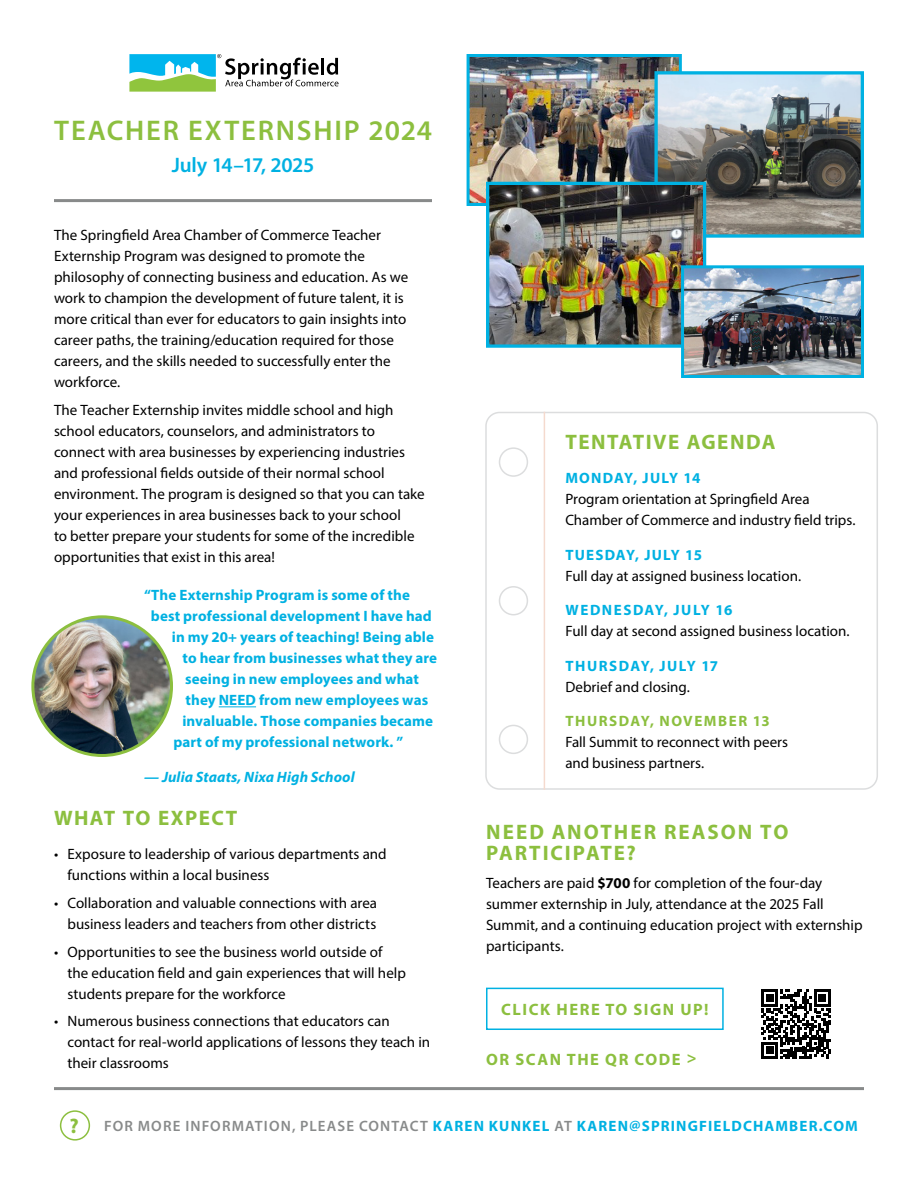
<style>
.page{position:relative;width:918px;height:1188px;background:#fff}
.page>*{position:absolute;margin:0;border:0;box-sizing:border-box;transform-origin:0 0}
.t1{font:600 28.5px "Myriad Pro";letter-spacing:.065em;color:#8cbf3f}
.t2{font:700 21px/21px "Myriad Pro";letter-spacing:.08em;color:#8cbf3f}
.t3{font:600 21px "Myriad Pro";letter-spacing:-.01em;color:#00b1e2}
.t4{font:700 16.5px "Myriad Pro";letter-spacing:.095em;color:#8cbf3f}
.t5{font:15px/21px "Myriad Pro";color:#000}
.t6{font:700 15px "Myriad Pro";letter-spacing:.005em;color:#00b1e2}
.t7{font:700 15px "Myriad Pro";letter-spacing:.08em;color:#00b1e2}
.t8{font:700 15px "Myriad Pro";letter-spacing:.1em;color:#00b1e2}
.t9{font:italic 700 15px "Myriad Pro";letter-spacing:.01em;color:#00b1e2}
.t10{font:700 15px "Myriad Pro";letter-spacing:.1em;color:#8cbf3f}
.s1{font-weight:700}
.s2{font-size:21px;color:#8cbf3f}
.s3{font-weight:600;color:#888a8a}
</style>
<div class="page">
<img style="left:33px;top:617px;width:139px;height:138px;border-radius:69px">
<div style="left:31px;top:615px;width:142px;height:142px;border:3px solid #8cbf3f;border-radius:50%"></div>
<hr style="left:219px;top:706px;width:37px;height:1px;background:#00b1e2">
<img style="left:471px;top:58px;width:207px;height:144px">
<div style="left:467px;top:54px;width:215px;height:152px;border:3px solid #00b1e2"></div>
<img style="left:658px;top:75px;width:202px;height:159px">
<div style="left:654px;top:71px;width:210px;height:167px;border:3px solid #00b1e2"></div>
<img style="left:490px;top:186px;width:212px;height:158px">
<div style="left:486px;top:182px;width:220px;height:166px;border:3px solid #00b1e2"></div>
<img style="left:685px;top:269px;width:175px;height:105px">
<div style="left:681px;top:265px;width:183px;height:113px;border:3px solid #00b1e2"></div>
<svg style="left:129px;top:54px;width:210px;height:38px"></svg>
<hr style="left:54px;top:199px;width:378px;height:3px;background:#888a8a">
<hr style="left:54px;top:1087px;width:810px;height:3px;background:#888a8a">
<div style="left:485px;top:412px;width:393px;height:378px;border:2px solid #dcddde;border-radius:14px"></div>
<hr style="left:544px;top:412px;width:1px;height:378px;background:#f5dace">
<div style="left:499px;top:447px;width:29px;height:30px;border:2px solid #dcddde;border-radius:50%"></div>
<div style="left:499px;top:586px;width:29px;height:29px;border:2px solid #dcddde;border-radius:50%"></div>
<div style="left:499px;top:725px;width:29px;height:29px;border:2px solid #dcddde;border-radius:50%"></div>
<div style="left:60px;top:1110px;width:30px;height:31px;border:2px solid #8cbf3f;border-radius:50%"></div>
<div style="left:486px;top:988px;width:238px;height:42px;border:2px solid #00b1e2"></div>
<svg style="left:761px;top:989px;width:70px;height:70px"></svg>
<h1 class="t1" style="left:54px;top:112px;width:379px">TEACHER EXTERNSHIP 2024</h1>
<h2 class="t3" style="left:172px;top:152px;width:144px">July 14–17, 2025</h2>
<p class="t5" style="left:54px;top:225px;width:356px">The Springfield Area Chamber of Commerce Teacher Externship Program was designed to promote the philosophy of connecting business and education. As we work to champion the development of future talent, it is more critical than ever for educators to gain insights into career paths, the training/education required for those careers, and the skills needed to successfully enter the workforce.</p>
<p class="t5" style="left:54px;top:399px;width:372px">The Teacher Externship invites middle school and high school educators, counselors, and administrators to connect with area businesses by experiencing industries and professional fields outside of their normal school environment. The program is designed so that you can take your experiences in area businesses back to your school<br>to better prepare your students for some of the incredible opportunities that exist in this area!</p>
<p class="t6" style="left:144px;top:586px;width:267px">“The Externship Program is some of the</p>
<p class="t6" style="left:151px;top:607px;width:282px">best professional development I have had</p>
<p class="t6" style="left:172px;top:628px;width:264px">in my 20+ years of teaching! Being able</p>
<p class="t6" style="left:182px;top:649px;width:256px">to hear from businesses what they are</p>
<p class="t6" style="left:185px;top:670px;width:235px">seeing in new employees and what</p>
<p class="t6" style="left:185px;top:691px;width:244px">they NEED from new employees was</p>
<p class="t6" style="left:182px;top:712px;width:252px">invaluable. Those companies became</p>
<p class="t6" style="left:173px;top:733px;width:231px">part of my professional network. ”</p>
<p class="t9" style="left:144px;top:767px;width:212px">— Julia Staats, Nixa High School</p>
<h2 class="t2" style="left:54px;top:806px;width:185px">WHAT TO EXPECT</h2>
<p class="t5" style="left:68px;top:843px;width:321px;text-indent:-14px">• Exposure to leadership of various departments and functions within a local business</p>
<p class="t5" style="left:54px;top:892px;width:325px;text-align:right">• Collaboration and valuable connections with area business leaders and teachers from other districts</p>
<p class="t5" style="left:68px;top:941px;width:340px;text-indent:-14px">• Opportunities to see the business world outside of the education field and gain experiences that will help students prepare for the workforce</p>
<p class="t5" style="left:68px;top:1011px;width:364px;text-indent:-14px">• Numerous business connections that educators can contact for real-world applications of lessons they teach in their classrooms</p>
<h2 class="t2" style="left:565px;top:431px;width:212px">TENTATIVE AGENDA</h2>
<p class="t7" style="left:565px;top:469px;width:136px">MONDAY, JULY 14</p>
<p class="t5" style="left:565px;top:489px;width:292px">Program orientation at Springfield Area<br>Chamber of Commerce and industry field trips.</p>
<p class="t7" style="left:565px;top:545px;width:138px">TUESDAY, JULY 15</p>
<p class="t5" style="left:565px;top:565px;width:237px">Full day at assigned business location.</p>
<p class="t8" style="left:566px;top:601px;width:169px">WEDNESDAY, JULY 16</p>
<p class="t5" style="left:565px;top:621px;width:286px">Full day at second assigned business location.</p>
<p class="t8" style="left:566px;top:656px;width:154px">THURSDAY, JULY 17</p>
<p class="t5" style="left:565px;top:676px;width:126px">Debrief and closing.</p>
<p class="t10" style="left:566px;top:712px;width:206px">THURSDAY, NOVEMBER 13</p>
<p class="t5" style="left:565px;top:732px;width:224px">Fall Summit to reconnect with peers and business partners.</p>
<h2 class="t2" style="left:486px;top:821px;width:304px">NEED ANOTHER REASON TO<br>PARTICIPATE?</h2>
<p class="t5" style="left:486px;top:872px;width:378px">Teachers are paid <span class="s1">$700</span> for completion of the four-day summer externship in July, attendance at the 2025 Fall Summit, and a continuing education project with externship participants.</p>
<p class="t4" style="left:501px;top:999px;width:209px">CLICK HERE TO SIGN UP!</p>
<p class="t4" style="left:486px;top:1049px;width:212px">OR SCAN THE QR CODE &gt;</p>
<p class="t7" style="left:69px;top:1116px;width:790px"><span class="s2">?</span> <span class="s3">FOR MORE INFORMATION, PLEASE CONTACT</span> KAREN KUNKEL <span class="s3">AT</span> KAREN@SPRINGFIELDCHAMBER.COM</p>
</div>
